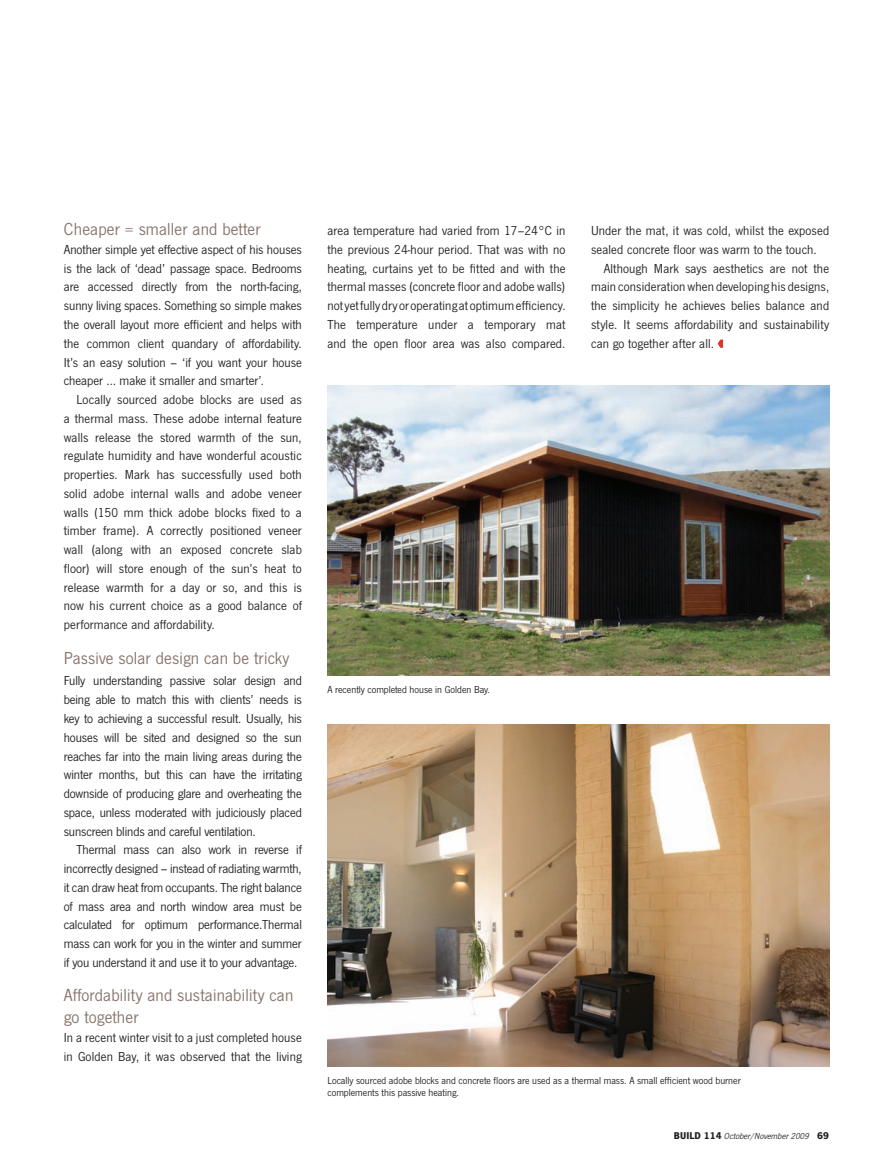
<style>
.page{position:relative;width:893px;height:1170px;background:#fff}
.page>*{position:absolute;margin:0;border:0;box-sizing:border-box;transform-origin:0 0}
.t1{font:18px/21.6px "News Got";letter-spacing:.01em;color:#877269}
.t2{font:13.5px/18.8px "News Got";letter-spacing:.01em;color:#231f20;text-align:justify}
.t3{font:10.5px/12px "News Got";color:#231f20}
.t4{font:italic 9px "News Got";letter-spacing:.01em;color:#231f20}
.s1{font-weight:700;font-style:normal;font-size:10.2px}
</style>
<div class="page">
<img style="left:327px;top:724px;width:502px;height:342px">
<img style="left:327px;top:386px;width:502px;height:289px">
<svg style="left:718px;top:339px;width:5px;height:9px"></svg>
<h1 class="t1" style="left:64px;top:219px;width:199px">Cheaper = smaller and better</h1>
<p class="t2" style="left:64px;top:240px;width:240px">Another simple yet effective aspect of his houses is the lack of ‘dead’ passage space. Bedrooms are accessed directly from the north-facing, sunny living spaces. Something so simple makes the overall layout more efficient and helps with the common client quandary of affordability.<br>It’s an easy solution – ‘if you want your house cheaper … make it smaller and smarter’.</p>
<p class="t2" style="left:64px;top:390px;width:240px;text-indent:13px">Locally sourced adobe blocks are used as a thermal mass. These adobe internal feature walls release the stored warmth of the sun, regulate humidity and have wonderful acoustic properties. Mark has successfully used both solid adobe internal walls and adobe veneer walls (150 mm thick adobe blocks fixed to a timber frame). A correctly positioned veneer wall (along with an exposed concrete slab floor) will store enough of the sun’s heat to release warmth for a day or so, and this is now his current choice as a good balance of performance and affordability.</p>
<h1 class="t1" style="left:64px;top:647px;width:227px">Passive solar design can be tricky</h1>
<p class="t2" style="left:64px;top:671px;width:240px">Fully understanding passive solar design and being able to match this with clients’ needs is key to achieving a successful result. Usually, his houses will be sited and designed so the sun reaches far into the main living areas during the winter months, but this can have the irritating downside of producing glare and overheating the space, unless moderated with judiciously placed sunscreen blinds and careful ventilation.</p>
<p class="t2" style="left:64px;top:840px;width:240px;text-indent:13px">Thermal mass can also work in reverse if incorrectly designed – instead of radiating warmth, it can draw heat from occupants. The right balance of mass area and north window area must be calculated for optimum performance.Thermal mass can work for you in the winter and summer if you understand it and use it to your advantage.</p>
<h1 class="t1" style="left:64px;top:984px;width:231px">Affordability and sustainability can go together</h1>
<p class="t2" style="left:64px;top:1028px;width:240px">In a recent winter visit to a just completed house in Golden Bay, it was observed that the living</p>
<p class="t2" style="left:327px;top:221px;width:240px">area temperature had varied from 17–24°C in the previous 24-hour period. That was with no heating, curtains yet to be fitted and with the thermal masses (concrete floor and adobe walls) not yet fully dry or operating at optimum efficiency.<br>The temperature under a temporary mat and the open floor area was also compared.</p>
<p class="t2" style="left:591px;top:221px;width:240px">Under the mat, it was cold, whilst the exposed</p>
<p class="t2" style="left:591px;top:240px;width:227px">sealed concrete floor was warm to the touch.</p>
<p class="t2" style="left:604px;top:259px;width:227px">Although Mark says aesthetics are not the</p>
<p class="t2" style="left:591px;top:278px;width:240px">main consideration when developing his designs,</p>
<p class="t2" style="left:591px;top:296px;width:240px">the simplicity he achieves belies balance and</p>
<p class="t2" style="left:591px;top:315px;width:240px">style. It seems affordability and sustainability</p>
<p class="t2" style="left:591px;top:334px;width:124px">can go together after all.</p>
<p class="t3" style="left:327px;top:683px;width:164px">A recently completed house in Golden Bay.</p>
<p class="t3" style="left:327px;top:1074px;width:415px">Locally sourced adobe blocks and concrete floors are used as a thermal mass. A small efficient wood burner complements this passive heating.</p>
<p class="t4" style="left:674px;top:1131px;width:157px"><span class="s1">BUILD 114</span> October/November 2009 <span class="s1">69</span></p>
</div>
